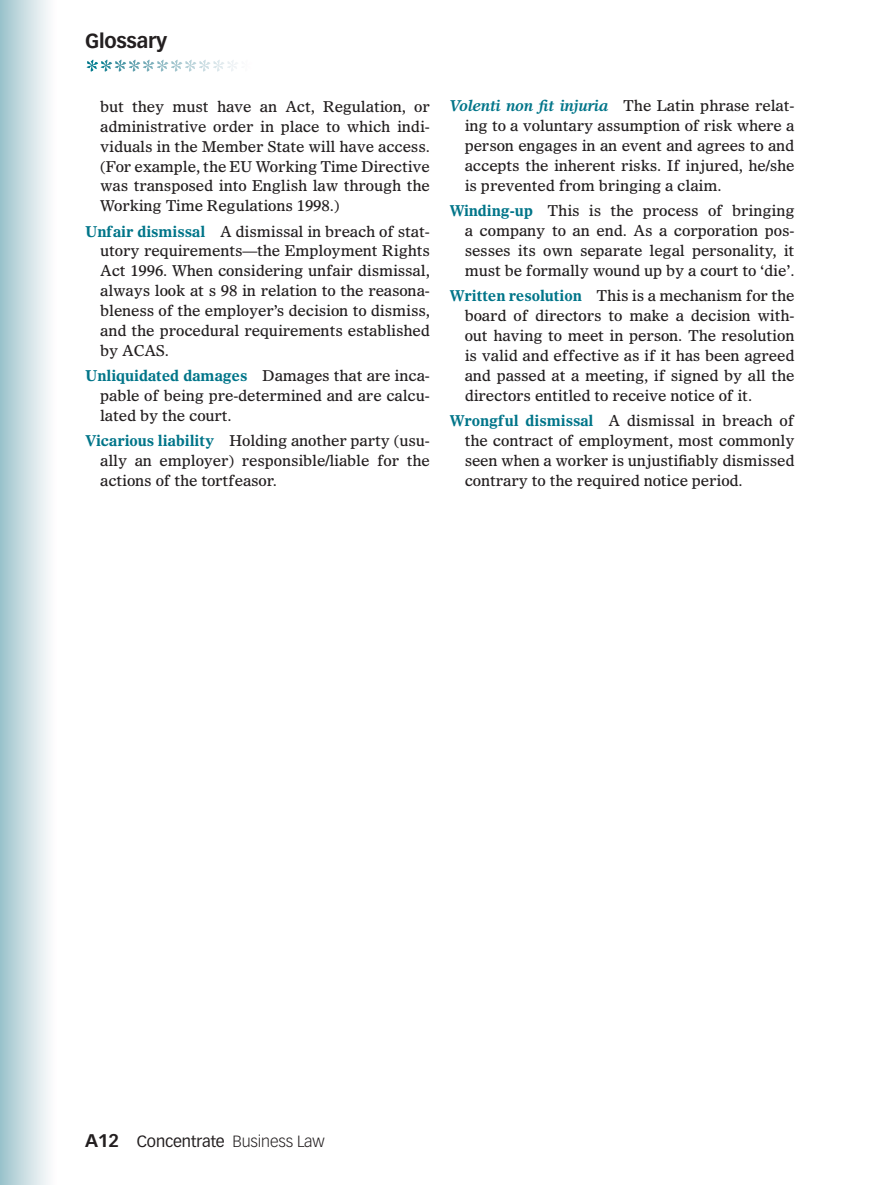
<style>
.page{position:relative;width:891px;height:1185px;background:#fff}
.page>*{position:absolute;margin:0;border:0;box-sizing:border-box;transform-origin:0 0}
.t1{font:700 20px "Vectora LT Std";letter-spacing:-.01em;color:#231f20}
.t2{font:16px "Vectora LT Std";letter-spacing:-.01em;color:#231f20}
.t3{font:15px/20px "Olympian LT Std";letter-spacing:-.01em;color:#231f20;text-align:justify}
.s1{font-weight:700;color:#007589}
.s2{font-weight:700;font-style:italic;color:#007589}
.s3{font-weight:700;font-size:18px}
.s4{font-weight:300}
</style>
<div class="page">
<div style="left:0;top:0;width:57px;height:1185px;background:linear-gradient(to right,#9dc4cc,#fff)"></div>
<svg style="left:87px;top:60px;width:52px;height:12px"></svg>
<h1 class="t1" style="left:85px;top:29px;width:83px">Glossary</h1>
<p class="t3" style="left:100px;top:96px;width:331px">but they must have an Act, Regulation, or administrative order in place to which indi&shy;viduals in the Member State will have access. (For example, the EU Working Time Directive was transposed into English law through the Working Time Regulations 1998.)</p>
<p class="t3" style="left:100px;top:221px;width:331px;text-indent:-15px"><span class="s1">Unfair dismissal</span> A dismissal in breach of stat&shy;utory requirements—the Employment Rights Act 1996. When considering unfair dismissal, always look at s 98 in relation to the reasona&shy;bleness of the employer’s decision to dismiss, and the procedural requirements established by ACAS.</p>
<p class="t3" style="left:100px;top:366px;width:331px;text-indent:-15px"><span class="s1">Unliquidated damages</span> Damages that are inca&shy;pable of being pre-determined and are calcu&shy;lated by the court.</p>
<p class="t3" style="left:100px;top:431px;width:331px;text-indent:-15px"><span class="s1">Vicarious liability</span> Holding another party (usu&shy;ally an employer) responsible/liable for the actions of the tortfeasor.</p>
<p class="t3" style="left:464px;top:96px;width:331px;text-indent:-15px"><span class="s2">Volenti non fit injuria</span> The Latin phrase relat&shy;ing to a voluntary assumption of risk where a person engages in an event and agrees to and accepts the inherent risks. If injured, he/she is prevented from bringing a claim.</p>
<p class="t3" style="left:464px;top:201px;width:331px;text-indent:-15px"><span class="s1">Winding-up</span> This is the process of bringing a company to an end. As a corporation pos&shy;sesses its own separate legal personality, it must be formally wound up by a court to ‘die’.</p>
<p class="t3" style="left:464px;top:286px;width:331px;text-indent:-15px"><span class="s1">Written resolution</span> This is a mechanism for the board of directors to make a decision with&shy;out having to meet in person. The resolution is valid and effective as if it has been agreed and passed at a meeting, if signed by all the directors entitled to receive notice of it.</p>
<p class="t3" style="left:464px;top:411px;width:331px;text-indent:-15px"><span class="s1">Wrongful dismissal</span> A dismissal in breach of the contract of employment, most commonly seen when a worker is unjustifiably dismissed contrary to the required notice period.</p>
<p class="t2" style="left:85px;top:1132px;width:241px"><span class="s3">A12</span> Concentrate <span class="s4">Business Law</span></p>
</div>
